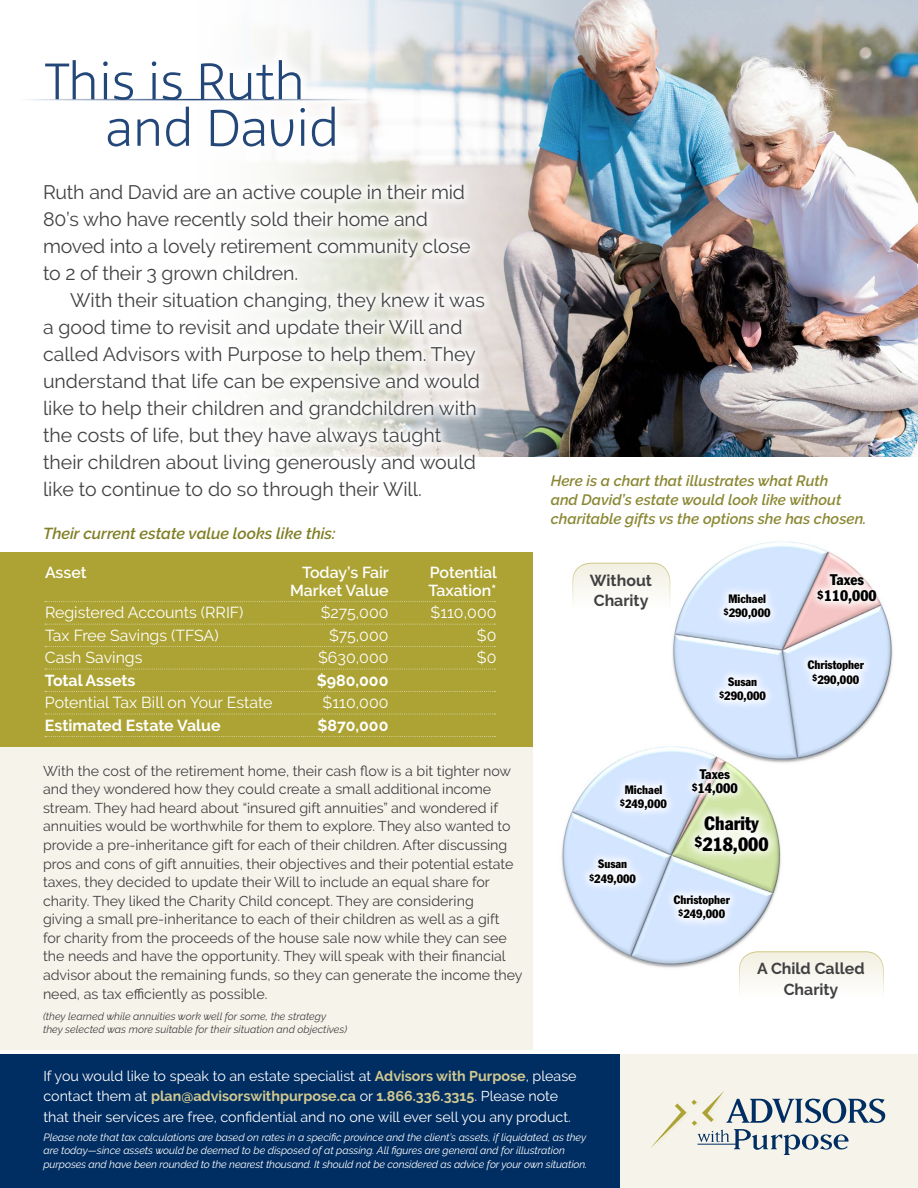
<style>
.page{position:relative;width:918px;height:1188px;background:#fff}
.page>*{position:absolute;margin:0;border:0;box-sizing:border-box;transform-origin:0 0}
.t1{font:300 52.5px/46.5px "Agile";letter-spacing:-.02em;color:#244779}
.t2{font:19.5px/27px "Raleway";color:#414042}
.t3{font:condensed 18.9px/20.7px "Franklin Gothic";color:#000;text-align:center}
.t4{font:15.9px "Raleway";color:#fff}
.t5{font:700 15.9px "Raleway";color:#fff}
.t6{font:600 15.9px "Raleway";color:#fff}
.t7{font:italic 600 15.9px "Raleway";color:#807e25}
.t8{font:700 15.9px/20.2px "Raleway";color:#414042}
.t9{font:condensed 15.15px/16.5px "Franklin Gothic";color:#000;text-align:center}
.t10{font:italic 600 15px/18.8px "Raleway";color:#8b8834}
.t11{font:14.25px/18.6px "Raleway";color:#414042}
.t12{font:14.25px/20.2px "Raleway";color:#fff}
.t13{font:condensed 13.65px/14.9px "Franklin Gothic";color:#000;text-align:center}
.t14{font:condensed 12px/14.4px "Franklin Gothic";color:#000;text-align:center}
.t15{font:italic 10.5px/13.5px "Raleway";letter-spacing:-.005em;color:#fff}
.t16{font:italic 10.5px/12.8px "Raleway";color:#414042}
.s1{font-weight:700;color:#d1c990}
</style>
<div class="page">
<img style="left:567px;top:0;width:351px;height:457px">
<img style="left:269px;top:0;width:298px;height:457px">
<div style="left:0;top:1054px;width:625px;height:134px;background:#002d62"></div>
<div style="left:0;top:696px;width:533px;height:354px;background:#f6f4ea"></div>
<div style="left:621px;top:1054px;width:297px;height:134px;background:#f6f4ea"></div>
<svg style="left:651px;top:1091px;width:234px;height:64px"></svg>
<svg style="left:255px;top:175px;width:239px;height:282px"></svg>
<div style="left:30px;top:45px;width:320px;height:117px;background:#fff"></div>
<div style="left:0;top:552px;width:533px;height:194px;background:#aca334"></div>
<svg style="left:45px;top:601px;width:450px;height:1px"></svg>
<svg style="left:45px;top:624px;width:450px;height:1px"></svg>
<svg style="left:45px;top:646px;width:450px;height:1px"></svg>
<svg style="left:45px;top:669px;width:450px;height:1px"></svg>
<svg style="left:45px;top:691px;width:450px;height:1px"></svg>
<svg style="left:45px;top:713px;width:450px;height:1px"></svg>
<svg style="left:45px;top:736px;width:450px;height:1px"></svg>
<hr style="left:19px;top:99px;width:348px;height:1px;background:#244779">
<svg style="left:572px;top:562px;width:94px;height:42px"></svg>
<svg style="left:739px;top:951px;width:145px;height:43px"></svg>
<img style="left:561px;top:746px;width:225px;height:229px">
<img style="left:666px;top:541px;width:227px;height:229px">
<svg style="left:808px;top:565px;width:78px;height:48px"></svg>
<svg style="left:684px;top:760px;width:62px;height:44px"></svg>
<svg style="left:683px;top:804px;width:97px;height:62px"></svg>
<svg style="left:714px;top:584px;width:66px;height:45px"></svg>
<svg style="left:580px;top:850px;width:66px;height:44px;fill:#dceaff"></svg>
<svg style="left:611px;top:776px;width:65px;height:44px"></svg>
<svg style="left:664px;top:886px;width:75px;height:44px"></svg>
<svg style="left:710px;top:668px;width:66px;height:44px;fill:#dceaff"></svg>
<svg style="left:798px;top:651px;width:76px;height:44px"></svg>
<h1 class="t1" style="left:105px;top:58px;width:236px;text-indent:-60px">This is Ruth and David</h1>
<h2 class="t2" style="left:43px;top:179px;width:429px">Ruth and David are an active couple in their mid 80’s who have recently sold their home and moved into a lovely retirement community close to 2 of their 3 grown children.</h2>
<p class="t2" style="left:43px;top:287px;width:443px;text-indent:27px">With their situation changing, they knew it was a good time to revisit and update their Will and called Advisors with Purpose to help them. They understand that life can be expensive and would like to help their children and grandchildren with the costs of life, but they have always taught their children about living generously and would like to continue to do so through their Will.</p>
<p class="t7" style="left:43px;top:525px;width:294px">Their current estate value looks like this:</p>
<p class="t6" style="left:45px;top:563px;width:43px">Asset</p>
<p class="t6" style="left:302px;top:563px;width:88px">Today’s Fair</p>
<p class="t6" style="left:430px;top:563px;width:69px">Potential</p>
<p class="t6" style="left:290px;top:581px;width:100px">Market Value</p>
<p class="t6" style="left:428px;top:581px;width:70px">Taxation*</p>
<p class="t4" style="left:45px;top:603px;width:200px">Registered Accounts (RRIF)</p>
<p class="t4" style="left:321px;top:603px;width:69px">$275,000</p>
<p class="t4" style="left:431px;top:603px;width:67px">$110,000</p>
<p class="t4" style="left:45px;top:626px;width:175px">Tax Free Savings (TFSA)</p>
<p class="t4" style="left:329px;top:626px;width:61px">$75,000</p>
<p class="t4" style="left:477px;top:626px;width:21px">$0</p>
<p class="t4" style="left:45px;top:648px;width:99px">Cash Savings</p>
<p class="t4" style="left:318px;top:648px;width:72px">$630,000</p>
<p class="t4" style="left:477px;top:648px;width:21px">$0</p>
<p class="t5" style="left:45px;top:671px;width:92px">Total Assets</p>
<p class="t5" style="left:317px;top:671px;width:73px">$980,000</p>
<p class="t4" style="left:45px;top:693px;width:229px">Potential Tax Bill on Your Estate</p>
<p class="t4" style="left:323px;top:693px;width:67px">$110,000</p>
<p class="t5" style="left:45px;top:716px;width:177px">Estimated Estate Value</p>
<p class="t5" style="left:317px;top:716px;width:73px">$870,000</p>
<p class="t10" style="left:551px;top:472px;width:317px">Here is a chart that illustrates what Ruth<br>and David’s estate would look like without charitable gifts vs the options she has chosen.</p>
<p class="t8" style="left:590px;top:570px;width:64px">Without<br>Charity</p>
<p class="t14" style="left:724px;top:591px;width:48px">Michael <sup>$</sup>290,000</p>
<p class="t14" style="left:719px;top:674px;width:48px">Susan <sup>$</sup>290,000</p>
<p class="t9" style="left:818px;top:571px;width:60px">Taxes <sup>$</sup>110,000</p>
<p class="t14" style="left:808px;top:658px;width:58px">Christopher <sup>$</sup>290,000</p>
<p class="t11" style="left:43px;top:761px;width:481px">With the cost of the retirement home, their cash flow is a bit tighter now and they wondered how they could create a small additional income stream. They had heard about “insured gift annuities” and wondered if annuities would be worthwhile for them to explore. They also wanted to provide a pre-inheritance gift for each of their children. After discussing pros and cons of gift annuities, their objectives and their potential estate taxes, they decided to update their Will to include an equal share for charity. They liked the Charity Child concept. They are considering<br>giving a small pre-inheritance to each of their children as well as a gift<br>for charity from the proceeds of the house sale now while they can see the needs and have the opportunity. They will speak with their financial advisor about the remaining funds, so they can generate the income they need, as tax efficiently as possible.</p>
<p class="t16" style="left:43px;top:1010px;width:306px">(they learned while annuities work well for some, the strategy they selected was more suitable for their situation and objectives)</p>
<p class="t12" style="left:44px;top:1066px;width:535px">If you would like to speak to an estate specialist at <span class="s1">Advisors with Purpose</span>, please contact them at <span class="s1">plan@advisorswithpurpose.ca</span> or <span class="s1">1.866.336.3315</span>. Please note that their services are free, confidential and no one will ever sell you any product.</p>
<p class="t15" style="left:44px;top:1130px;width:545px">Please note that tax calculations are based on rates in a specific province and the client’s assets, if liquidated, as they are today—since assets would be deemed to be disposed of at passing. All figures are general and for illustration purposes and have been rounded to the nearest thousand. It should not be considered as advice for your own situation.</p>
<p class="t13" style="left:692px;top:766px;width:47px">Taxes <sup>$</sup>14,000</p>
<h3 class="t3" style="left:695px;top:813px;width:75px">Charity <sup>$</sup>218,000</h3>
<p class="t14" style="left:620px;top:782px;width:48px">Michael <sup>$</sup>249,000</p>
<p class="t14" style="left:589px;top:857px;width:48px">Susan <sup>$</sup>249,000</p>
<p class="t14" style="left:674px;top:892px;width:58px">Christopher <sup>$</sup>249,000</p>
<p class="t8" style="left:757px;top:959px;width:109px;text-align:center">A Child Called<br>Charity</p>
</div>
